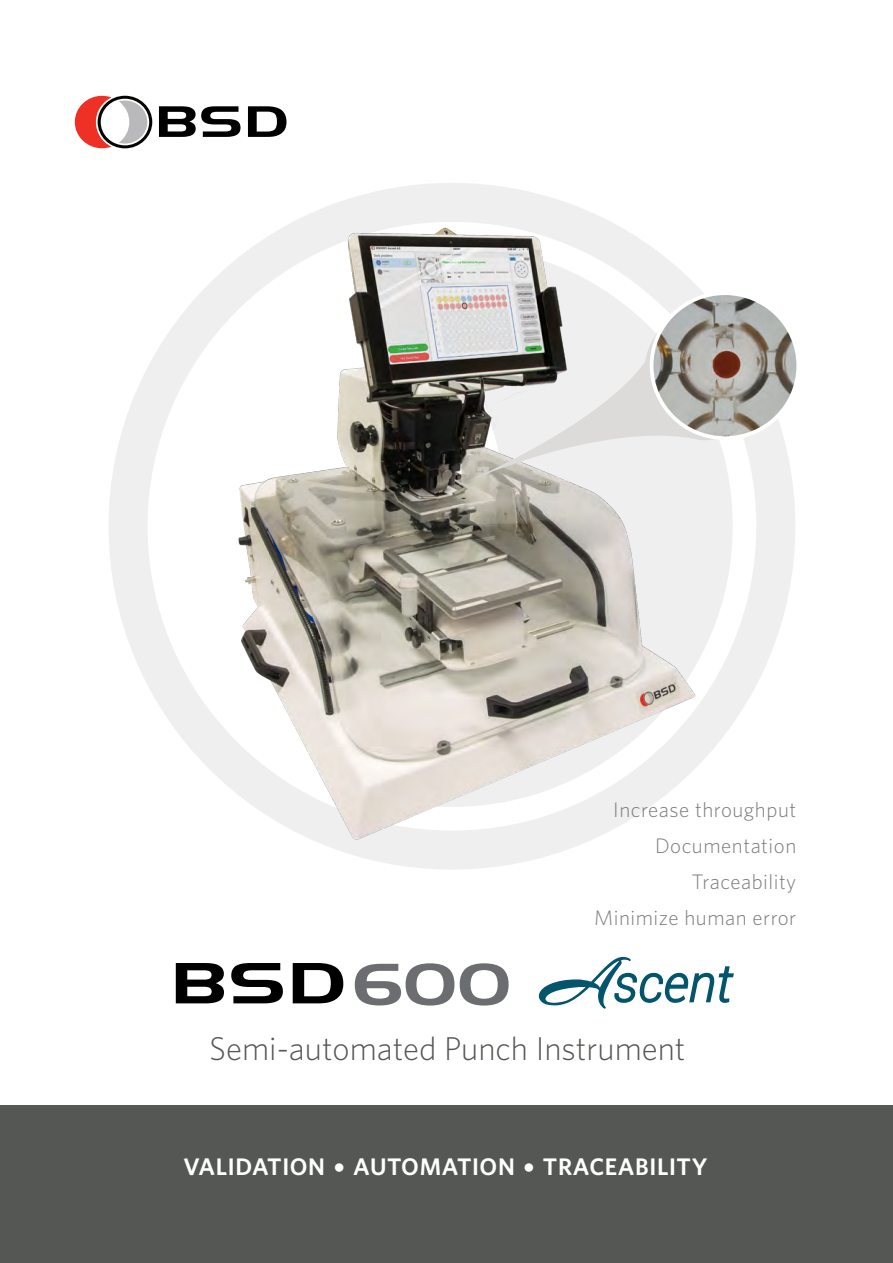
<style>
.page{position:relative;width:893px;height:1263px;background:#fff}
.page>*{position:absolute;margin:0;border:0;box-sizing:border-box;transform-origin:0 0}
.t1{font:58.5px "Hanzel Wide Normal";color:#6c6d70}
.t2{font:300 33px "Whitney";color:#555754}
.t3{font:600 24px "Whitney";letter-spacing:.025em;color:#fff}
.t4{font:300 21px/36px "Whitney";letter-spacing:.025em;color:#7c7b7a;text-align:right}
</style>
<div class="page">
<svg style="left:109px;top:183px;width:686px;height:687px"></svg>
<svg style="left:705px;top:245px;width:28px;height:562px;fill:#eeefee"></svg>
<div style="left:0;top:1106px;width:893px;height:157px;background:#555754"></div>
<img style="left:199px;top:193px;width:506px;height:666px">
<svg style="left:455px;top:300px;width:328px;height:187px;background:#cbcbc9"></svg>
<svg style="left:159px;top:106px;width:81px;height:31px"></svg>
<svg style="left:248px;top:106px;width:38px;height:31px"></svg>
<svg style="left:75px;top:96px;width:77px;height:52px"></svg>
<img style="left:652px;top:293px;width:143px;height:145px">
<div style="left:650px;top:291px;width:150px;height:149px;border:4px solid #fff;border-radius:50%"></div>
<svg style="left:538px;top:956px;width:196px;height:53px"></svg>
<svg style="left:176px;top:963px;width:48px;height:40px"></svg>
<svg style="left:231px;top:963px;width:52px;height:40px"></svg>
<svg style="left:293px;top:963px;width:50px;height:40px"></svg>
<h1 class="t1" style="left:353px;top:950px;width:159px">600</h1>
<p class="t4" style="left:594px;top:791px;width:204px">Increase throughput<br>Documentation<br>Traceability<br>Minimize human error</p>
<h2 class="t2" style="left:209px;top:1027px;width:478px">Semi-automated Punch Instrument</h2>
<p class="t3" style="left:183px;top:1151px;width:525px">VALIDATION AUTOMATION TRACEABILITY</p>
</div>
